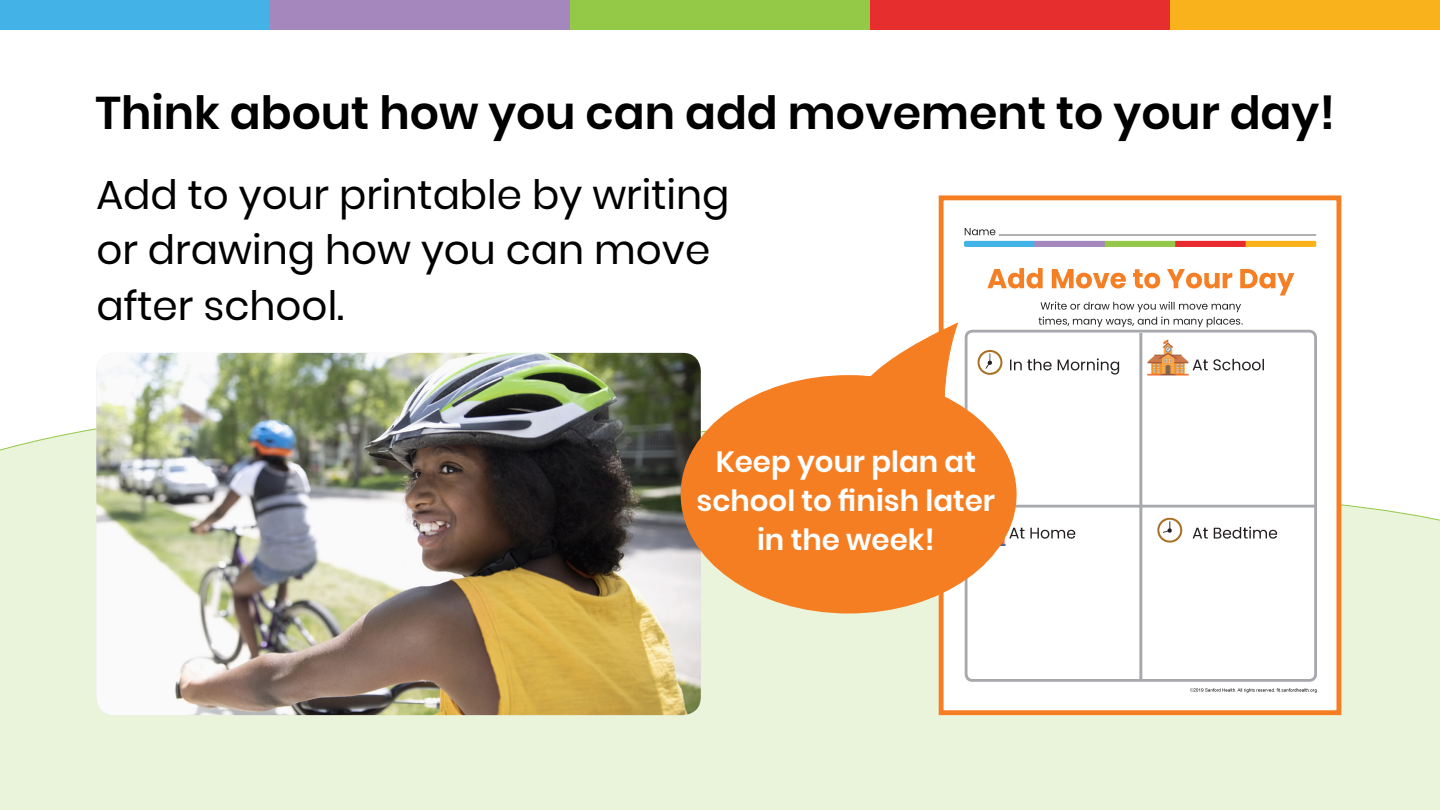
<style>
.page{position:relative;width:1440px;height:810px;background:#fff}
.page>*{position:absolute;margin:0;border:0;box-sizing:border-box;transform-origin:0 0}
.H2_-Left_68pt{font:600 45.75px "Poppins";color:#000}
.body_F_L_54pt{font:40.5px/55.5px "Poppins";color:#000}
.t1{font:600 29.25px/39px "Poppins";color:#fff;text-align:center}
</style>
<div class="page">
<div style="left:0;top:407px;width:1440px;height:403px;background:#eaf4da"></div>
<img style="left:945px;top:228px;width:390px;height:481px">
<div style="left:939px;top:195px;width:402px;height:520px;border:5px solid #f57e23"></div>
<img style="left:96px;top:353px;width:605px;height:362px">
<div style="left:681px;top:375px;width:336px;height:239px;background:#f57e23;border-radius:50%"></div>
<svg style="left:854px;top:323px;width:104px;height:81px"></svg>
<div style="left:0;top:0;width:270px;height:30px;background:#43b3e7"></div>
<div style="left:270px;top:0;width:300px;height:30px;background:#a587be"></div>
<div style="left:570px;top:0;width:300px;height:30px;background:#94c947"></div>
<div style="left:870px;top:0;width:300px;height:30px;background:#e72e2e"></div>
<div style="left:1170px;top:0;width:270px;height:30px;background:#f9b21b"></div>
<p class="H2_-Left_68pt" style="left:96px;top:86px;width:1241px">Think about how you can add movement to your day!</p>
<p class="body_F_L_54pt" style="left:96px;top:167px;width:635px">Add to your printable by writing or drawing how you can move after school.</p>
<p class="t1" style="left:697px;top:442px;width:300px">Keep your plan at school to finish later in the week!</p>
</div>
